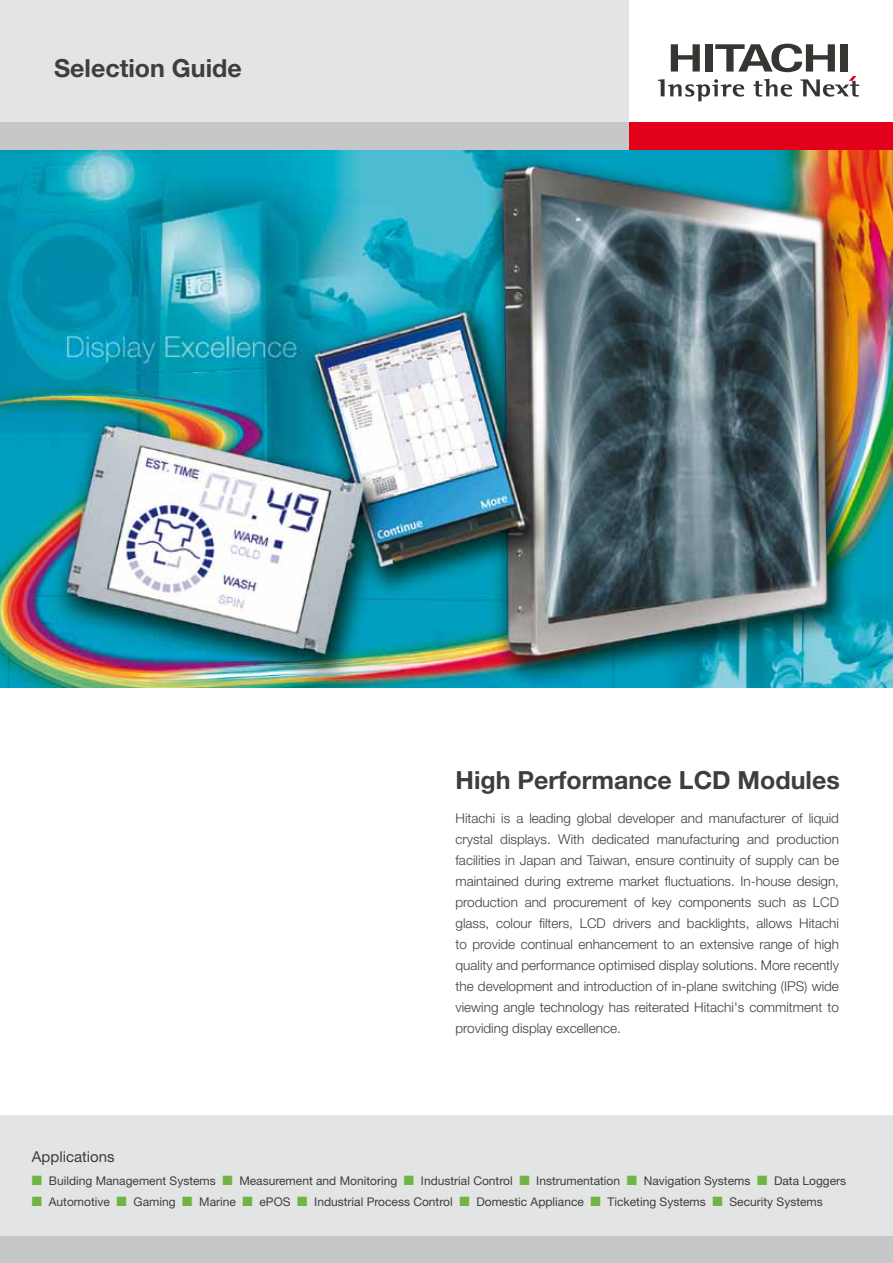
<style>
.page{position:relative;width:893px;height:1263px;background:#fff}
.page>*{position:absolute;margin:0;border:0;box-sizing:border-box;transform-origin:0 0}
.t1{font:700 24.9px "Helvetica Neue";color:#3e3d40}
.t2{font:15px "Helvetica Neue";color:#3e3d40}
.t3{font:300 13.5px/21px "Helvetica Neue";color:#3e3d40;text-align:justify}
.t4{font:12px "Helvetica Neue";color:#3e3d40}
.s1{color:#72b444}
</style>
<div class="page">
<img style="left:0;top:150px;width:893px;height:537px">
<svg style="left:658px;top:44px;width:201px;height:57px"></svg>
<div style="left:628px;top:122px;width:265px;height:28px;background:#e2001a"></div>
<div style="left:0;top:122px;width:628px;height:28px;background:#c6c7c8"></div>
<div style="left:0;top:0;width:628px;height:122px;background:#e3e4e4"></div>
<div style="left:0;top:1236px;width:893px;height:27px;background:#c6c7c8"></div>
<div style="left:0;top:1115px;width:893px;height:121px;background:#e3e4e4"></div>
<h1 class="t1" style="left:54px;top:52px;width:189px">Selection Guide</h1>
<h1 class="t1" style="left:455px;top:765px;width:386px">High Performance LCD Modules</h1>
<p class="t3" style="left:455px;top:807px;width:385px">Hitachi is a leading global developer and manufacturer of liquid crystal displays. With dedicated manufacturing and production facilities in Japan and Taiwan, ensure continuity of supply can be maintained during extreme market fluctuations. In-house design, production and procurement of key components such as LCD glass, colour filters, LCD drivers and backlights, allows Hitachi to provide continual enhancement to an extensive range of high quality and performance optimised display solutions. More recently the development and introduction of in-plane switching (IPS) wide viewing angle technology has reiterated Hitachi's commitment to providing display excellence.</p>
<p class="t2" style="left:32px;top:1148px;width:84px">Applications</p>
<p class="t4" style="left:32px;top:1173px;width:816px"><span class="s1">■</span> Building Management Systems <span class="s1">■</span> Measurement and Monitoring <span class="s1">■</span> Industrial Control <span class="s1">■</span> Instrumentation <span class="s1">■</span> Navigation Systems <span class="s1">■</span> Data Loggers</p>
<p class="t4" style="left:32px;top:1194px;width:792px"><span class="s1">■</span> Automotive <span class="s1">■</span> Gaming <span class="s1">■</span> Marine <span class="s1">■</span> ePOS <span class="s1">■</span> Industrial Process Control <span class="s1">■</span> Domestic Appliance <span class="s1">■</span> Ticketing Systems <span class="s1">■</span> Security Systems</p>
</div>
